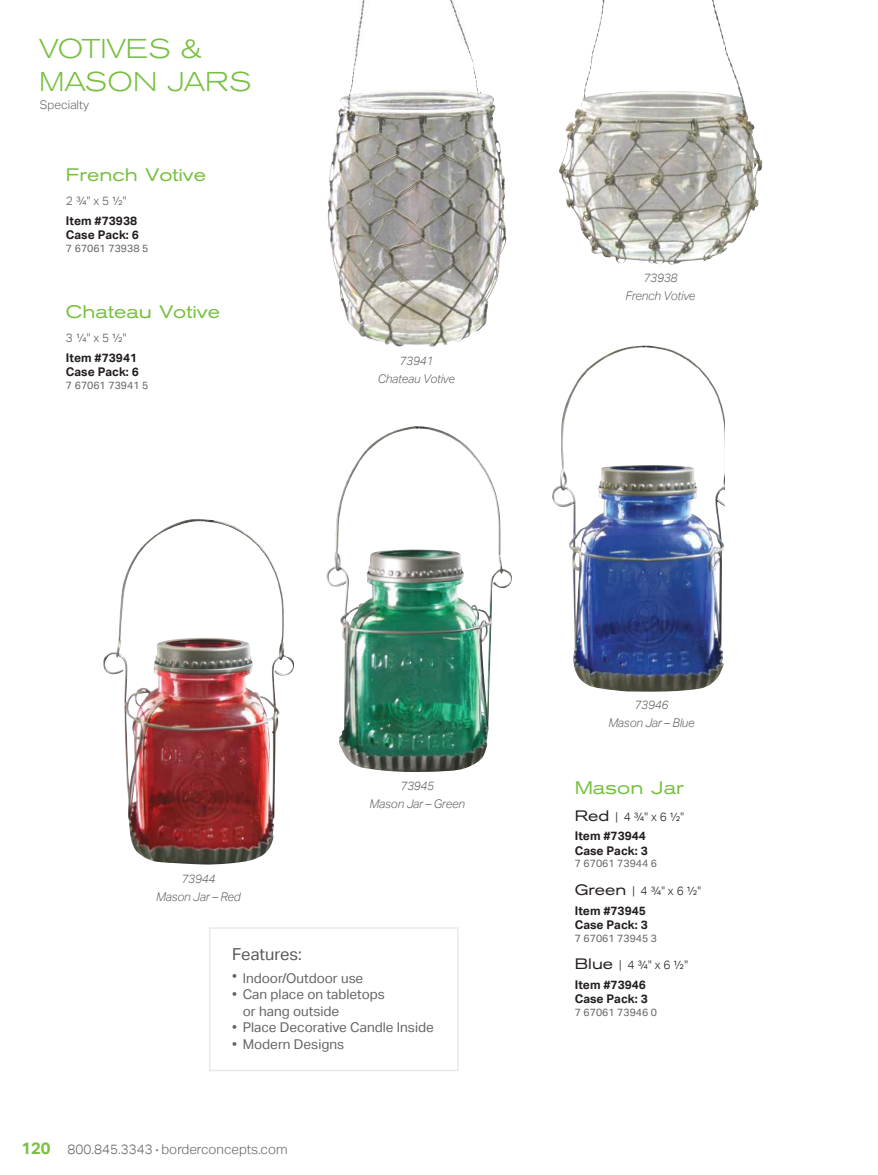
<style>
.page{position:relative;width:878px;height:1175px;background:#fff}
.page>*{position:absolute;margin:0;border:0;box-sizing:border-box;transform-origin:0 0}
.t1{font:300 expanded 27px/32.4px "Akzidenz Grotesk BE";color:#78c041}
.t2{font:expanded 18px "Akzidenz Grotesk BE";color:#78c041}
.t3{font:16.5px "Aktiv Grotesk";color:#56575a}
.t4{font:13.5px/16.5px "Aktiv Grotesk";color:#656365}
.t5{font:300 13.5px "Aktiv Grotesk";color:#656365}
.t6{font:italic 300 12px/18px "Aktiv Grotesk";letter-spacing:-.02em;color:#656365;text-align:center}
.t7{font:300 12px/19.5px "Aktiv Grotesk";color:#241f1f}
.t8{font:700 12px/14.4px "Aktiv Grotesk";color:#241f1f}
.t9{font:300 12px "Aktiv Grotesk";color:#56575a}
.t10{font:300 12px "Aktiv Grotesk";color:#656365}
.t11{font:10.5px "Aktiv Grotesk";color:#656365}
.s1{font-weight:700;font-size:16.5px;color:#78c041}
.s2{font-size:7.5px}
.s3{font-family:"Akzidenz Grotesk BE";font-weight:400;font-stretch:expanded;font-size:15px}
.s4{font-weight:700}
</style>
<div class="page">
<img style="left:559px;top:0;width:182px;height:265px">
<img style="left:327px;top:0;width:180px;height:347px">
<div style="left:209px;top:927px;width:249px;height:144px;background:#fff;border:2px solid #ebeaea"></div>
<img style="left:103px;top:518px;width:191px;height:347px">
<img style="left:326px;top:426px;width:186px;height:346px">
<img style="left:552px;top:345px;width:173px;height:346px">
<h1 class="t1" style="left:39px;top:33px;width:214px">VOTIVES &amp;<br>MASON JARS</h1>
<p class="t10" style="left:40px;top:98px;width:51px">Specialty</p>
<h2 class="t2" style="left:66px;top:164px;width:142px">French Votive</h2>
<p class="t9" style="left:66px;top:194px;width:62px">2 3/4" x 5 1/2"</p>
<p class="t8" style="left:66px;top:213px;width:74px">Item #73938<br>Case Pack: 6</p>
<p class="t11" style="left:66px;top:242px;width:84px">7 67061 73938 5</p>
<h2 class="t2" style="left:66px;top:301px;width:156px">Chateau Votive</h2>
<p class="t9" style="left:66px;top:331px;width:62px">3 1/4" x 5 1/2"</p>
<p class="t8" style="left:66px;top:350px;width:74px">Item #73941<br>Case Pack: 6</p>
<p class="t11" style="left:66px;top:379px;width:84px">7 67061 73941 5</p>
<p class="t6" style="left:378px;top:352px;width:79px">73941<br>Chateau Votive</p>
<p class="t6" style="left:625px;top:268px;width:72px">73938<br>French Votive</p>
<p class="t6" style="left:156px;top:870px;width:86px">73944<br>Mason Jar – Red</p>
<p class="t6" style="left:369px;top:777px;width:97px">73945<br>Mason Jar – Green</p>
<p class="t3" style="left:232px;top:945px;width:71px">Features:</p>
<p class="t4" style="left:232px;top:969px;width:133px">• Indoor/Outdoor use</p>
<p class="t4" style="left:243px;top:986px;width:144px;text-indent:-11px">• Can place on tabletops or hang outside</p>
<p class="t4" style="left:232px;top:1019px;width:203px">• Place Decorative Candle Inside</p>
<p class="t4" style="left:232px;top:1035px;width:113px">• Modern Designs</p>
<p class="t5" style="left:21px;top:1141px;width:268px"><span class="s1">120</span> 800.845.3343 <span class="s2">•</span> borderconcepts.com</p>
<p class="t6" style="left:608px;top:696px;width:88px">73946<br>Mason Jar – Blue</p>
<h2 class="t2" style="left:575px;top:777px;width:110px">Mason Jar</h2>
<p class="t7" style="left:575px;top:807px;width:111px"><span class="s3">Red</span> | 4 3/4" x 6 1/2"<br><span class="s4">Item #73944</span></p>
<p class="t8" style="left:575px;top:843px;width:74px">Case Pack: 3</p>
<p class="t11" style="left:575px;top:857px;width:84px">7 67061 73944 6</p>
<p class="t7" style="left:575px;top:881px;width:128px"><span class="s3">Green</span> | 4 3/4" x 6 1/2"<br><span class="s4">Item #73945</span></p>
<p class="t8" style="left:575px;top:917px;width:74px">Case Pack: 3</p>
<p class="t11" style="left:575px;top:931px;width:84px">7 67061 73945 3</p>
<p class="t7" style="left:575px;top:955px;width:115px"><span class="s3">Blue</span> | 4 3/4" x 6 1/2"<br><span class="s4">Item #73946</span></p>
<p class="t8" style="left:575px;top:991px;width:74px">Case Pack: 3</p>
<p class="t11" style="left:575px;top:1006px;width:84px">7 67061 73946 0</p>
</div>
